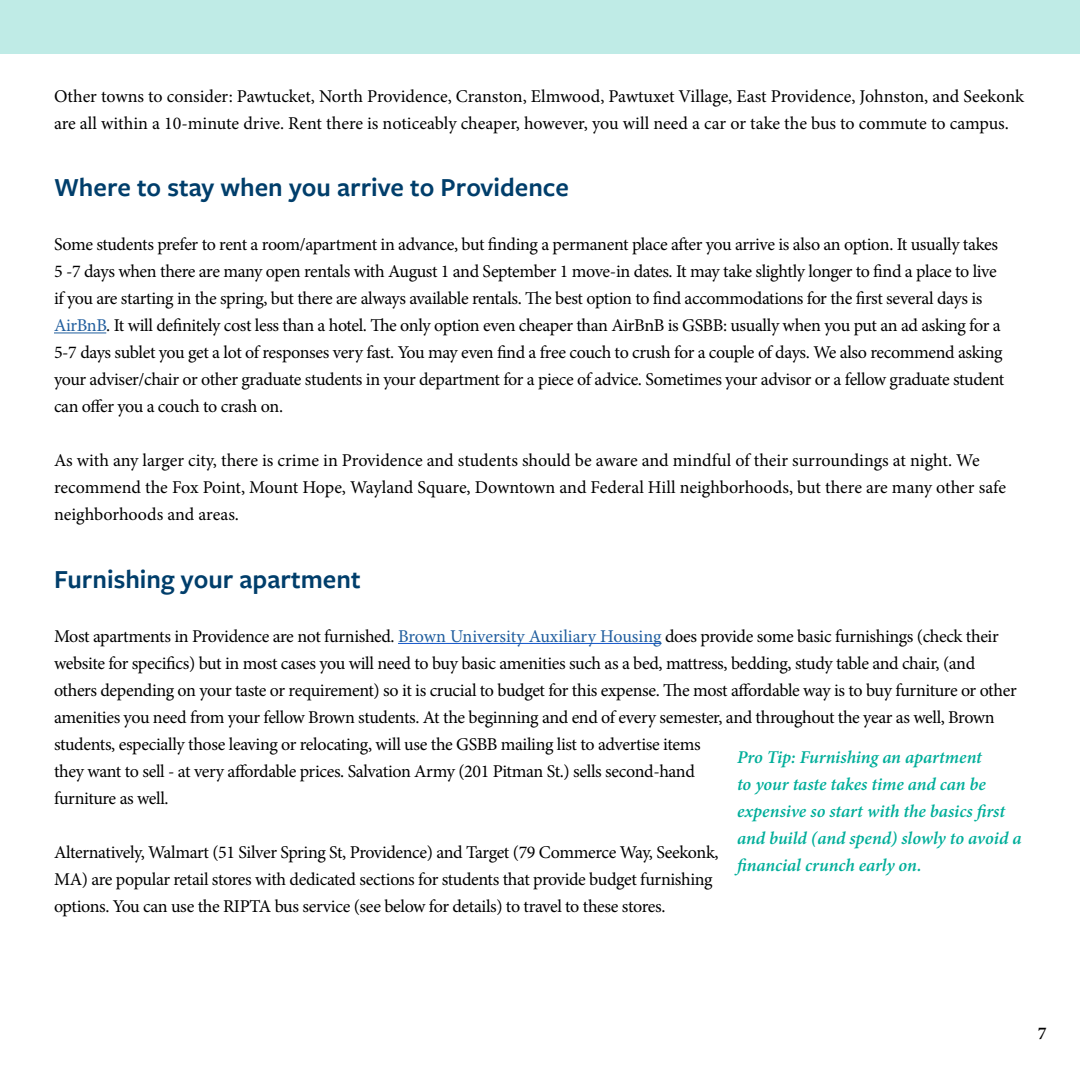
<style>
.page{position:relative;width:1080px;height:1080px;background:#fff}
.page>*{position:absolute;margin:0;border:0;box-sizing:border-box;transform-origin:0 0}
.t1{font:600 27px "Freight Sans Pro";color:#003e6b}
.t2{font:18px/27px "Minion Pro";letter-spacing:-.02em;color:#000}
.t3{font:italic 600 18px/27px "Minion Pro";letter-spacing:-.005em;color:#00ae9a}
.t4{font:600 18px "Minion Pro";color:#000}
.s1{color:#215e9e}
</style>
<div class="page">
<hr style="left:54px;top:332px;width:52px;height:1px;background:#215e9e">
<hr style="left:398px;top:643px;width:263px;height:1px;background:#15c">
<div style="left:0;top:0;width:1080px;height:54px;background:#bfebe6"></div>
<p class="t2" style="left:54px;top:82px;width:972px">Other towns to consider: Pawtucket, North Providence, Cranston, Elmwood, Pawtuxet Village, East Providence, Johnston, and Seekonk are all within a 10-minute drive. Rent there is noticeably cheaper, however, you will need a car or take the bus to commute to campus.</p>
<h1 class="t1" style="left:54px;top:169px;width:517px">Where to stay when you arrive to Providence</h1>
<p class="t2" style="left:54px;top:231px;width:952px">Some students prefer to rent a room/apartment in advance, but finding a permanent place after you arrive is also an option. It usually takes 5 -7 days when there are many open rentals with August 1 and September 1 move-in dates. It may take slightly longer to find a place to live if you are starting in the spring, but there are always available rentals. The best option to find accommodations for the first several days is <span class="s1">AirBnB</span>. It will definitely cost less than a hotel. The only option even cheaper than AirBnB is GSBB: usually when you put an ad asking for a 5-7 days sublet you get a lot of responses very fast. You may even find a free couch to crush for a couple of days. We also recommend asking your adviser/chair or other graduate students in your department for a piece of advice. Sometimes your advisor or a fellow graduate student can offer you a couch to crash on.</p>
<p class="t2" style="left:54px;top:447px;width:954px">As with any larger city, there is crime in Providence and students should be aware and mindful of their surroundings at night. We recommend the Fox Point, Mount Hope, Wayland Square, Downtown and Federal Hill neighborhoods, but there are many other safe neighborhoods and areas.</p>
<h1 class="t1" style="left:54px;top:561px;width:308px">Furnishing your apartment</h1>
<p class="t2" style="left:54px;top:622px;width:964px">Most apartments in Providence are not furnished. <span class="s1">Brown University Auxiliary Housing</span> does provide some basic furnishings (check their website for specifics) but in most cases you will need to buy basic amenities such as a bed, mattress, bedding, study table and chair, (and others depending on your taste or requirement) so it is crucial to budget for this expense. The most affordable way is to buy furniture or other amenities you need from your fellow Brown students. At the beginning and end of every semester, and throughout the year as well, Brown students, especially those leaving or relocating, will use the GSBB mailing list to advertise items<br>they want to sell - at very affordable prices. Salvation Army (201 Pitman St.) sells second-hand<br>furniture as well.</p>
<p class="t3" style="left:737px;top:743px;width:286px">Pro Tip: Furnishing an apartment<br>to your taste takes time and can be expensive so start with the basics first and build (and spend) slowly to avoid a financial crunch early on.</p>
<p class="t2" style="left:54px;top:838px;width:666px">Alternatively, Walmart (51 Silver Spring St, Providence) and Target (79 Commerce Way, Seekonk,<br>MA) are popular retail stores with dedicated sections for students that provide budget furnishing options. You can use the RIPTA bus service (see below for details) to travel to these stores.</p>
<p class="t4" style="left:1038px;top:1021px;width:10px">7</p>
</div>
